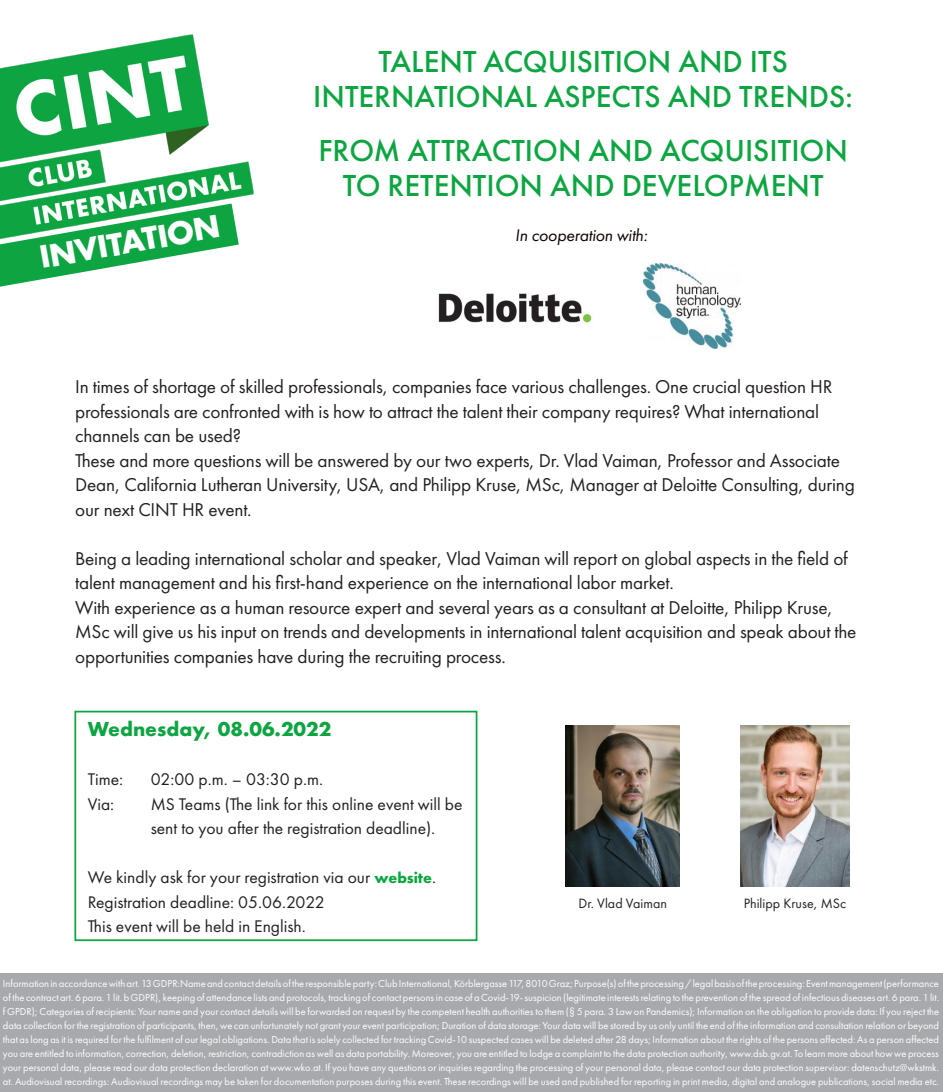
<style>
.page{position:relative;width:943px;height:1092px;background:#fff}
.page>*{position:absolute;margin:0;border:0;box-sizing:border-box;transform-origin:0 0}
.t1{font:500 31.5px/35px "Futura PT";color:#0da541;text-align:center}
.t2{font:700 29.75px "Futura";color:#fff}
.t3{font:700 21px "Futura PT";color:#0da541}
.t4{font:19.25px/24.5px "Futura PT";letter-spacing:-.01em;color:#231f20}
.t5{font:17.5px/24.5px "Futura PT";color:#231f20}
.t6{font:italic 17.5px "Futura PT";letter-spacing:-.01em;color:#0d0000}
.t7{font:14px "Futura PT";color:#231f20}
.t8{font:10.5px/14px "Futura PT";color:#fff;text-align:justify}
.s1{font-weight:700;font-size:15.75px;color:#0da541}
</style>
<div class="page">
<img style="left:0;top:34px;width:253px;height:169px">
<svg style="left:0;top:203px;width:239px;height:83px"></svg>
<img style="left:643px;top:264px;width:97px;height:84px">
<img style="left:438px;top:293px;width:154px;height:30px">
<div style="left:74px;top:710px;width:403px;height:231px;border:2px solid #0da541"></div>
<div style="left:0;top:973px;width:943px;height:118px;background:#a8a9ad"></div>
<img style="left:740px;top:725px;width:109px;height:161px">
<img style="left:566px;top:725px;width:113px;height:161px">
<p class="t2" style="left:37px;top:238px;width:183px;rotate:-10deg">INVITATION</p>
<p class="t1" style="left:378px;top:44px;width:411px">TALENT ACQUISITION AND ITS</p>
<p class="t1" style="left:313px;top:79px;width:541px">INTERNATIONAL ASPECTS AND TRENDS:</p>
<p class="t1" style="left:318px;top:133px;width:531px">FROM ATTRACTION AND ACQUISITION<br>TO RETENTION AND DEVELOPMENT</p>
<p class="t6" style="left:515px;top:225px;width:134px">In cooperation with:</p>
<p class="t4" style="left:75px;top:374px;width:758px">In times of shortage of skilled professionals, companies face various challenges. One crucial question HR professionals are confronted with is how to attract the talent their company requires? What international channels can be used?</p>
<p class="t4" style="left:75px;top:448px;width:781px">These and more questions will be answered by our two experts, Dr. Vlad Vaiman, Professor and Associate<br>Dean, California Lutheran University, USA, and Philipp Kruse, MSc, Manager at Deloitte Consulting, during our next CINT HR event.</p>
<p class="t4" style="left:75px;top:546px;width:774px">Being a leading international scholar and speaker, Vlad Vaiman will report on global aspects in the field of talent management and his first-hand experience on the international labor market.</p>
<p class="t4" style="left:75px;top:595px;width:782px">With experience as a human resource expert and several years as a consultant at Deloitte, Philipp Kruse,<br>MSc will give us his input on trends and developments in international talent acquisition and speak about the opportunities companies have during the recruiting process.</p>
<p class="t3" style="left:88px;top:715px;width:245px">Wednesday, 08.06.2022</p>
<p class="t5" style="left:88px;top:767px;width:37px">Time:</p>
<p class="t5" style="left:151px;top:767px;width:174px">02:00 p.m. – 03:30 p.m.</p>
<p class="t5" style="left:88px;top:791px;width:28px">Via:</p>
<p class="t5" style="left:151px;top:791px;width:313px">MS Teams (The link for this online event will be sent to you after the registration deadline).</p>
<p class="t5" style="left:88px;top:865px;width:350px">We kindly ask for your registration via our <span class="s1">website</span>.</p>
<p class="t5" style="left:88px;top:889px;width:238px">Registration deadline: 05.06.2022</p>
<p class="t5" style="left:88px;top:914px;width:220px">This event will be held in English.</p>
<p class="t7" style="left:578px;top:894px;width:90px">Dr. Vlad Vaiman</p>
<p class="t7" style="left:743px;top:894px;width:104px">Philipp Kruse, MSc</p>
<p class="t8" style="left:3px;top:976px;width:937px">Information in accordance with art. 13 GDPR:Name and contact details of the responsible party: Club International, Körblergasse 117, 8010 Graz; Purpose(s) of the processing / legal basis of the processing: Event management (performance of the contract art. 6 para. 1 lit. b GDPR), keeping of attendance lists and protocols, tracking of contact persons in case of a Covid-19- suspicion (legitimate interests relating to the prevention of the spread of infectious diseases art. 6 para. 1 lit. f GPDR); Categories of recipients: Your name and your contact details will be forwarded on request by the competent health authorities to them (§ 5 para. 3 Law on Pandemics); Information on the obligation to provide data: If you reject the data collection for the registration of participants, then, we can unfortunately not grant your event participation; Duration of data storage: Your data will be stored by us only until the end of the information and consultation relation or beyond that as long as it is required for the fulfilment of our legal obligations. Data that is solely collected for tracking Covid-10 suspected cases will be deleted after 28 days; Information about the rights of the persons affected: As a person affected you are entitled to information, correction, deletion, restriction, contradiction as well as data portability. Moreover, you are entitled to lodge a complaint to the data protection authority, www.dsb.gv.at. To learn more about how we process your personal data, please read our data protection declaration at www.wko.at. If you have any questions or inquiries regarding the processing of your personal data, please contact our data protection supervisor: datenschutz@wkstmk. at. Audiovisual recordings: Audiovisual recordings may be taken for documentation purposes during this event. These recordings will be used and published for reporting in print media, digital and analogue publications, social media etc.</p>
</div>
